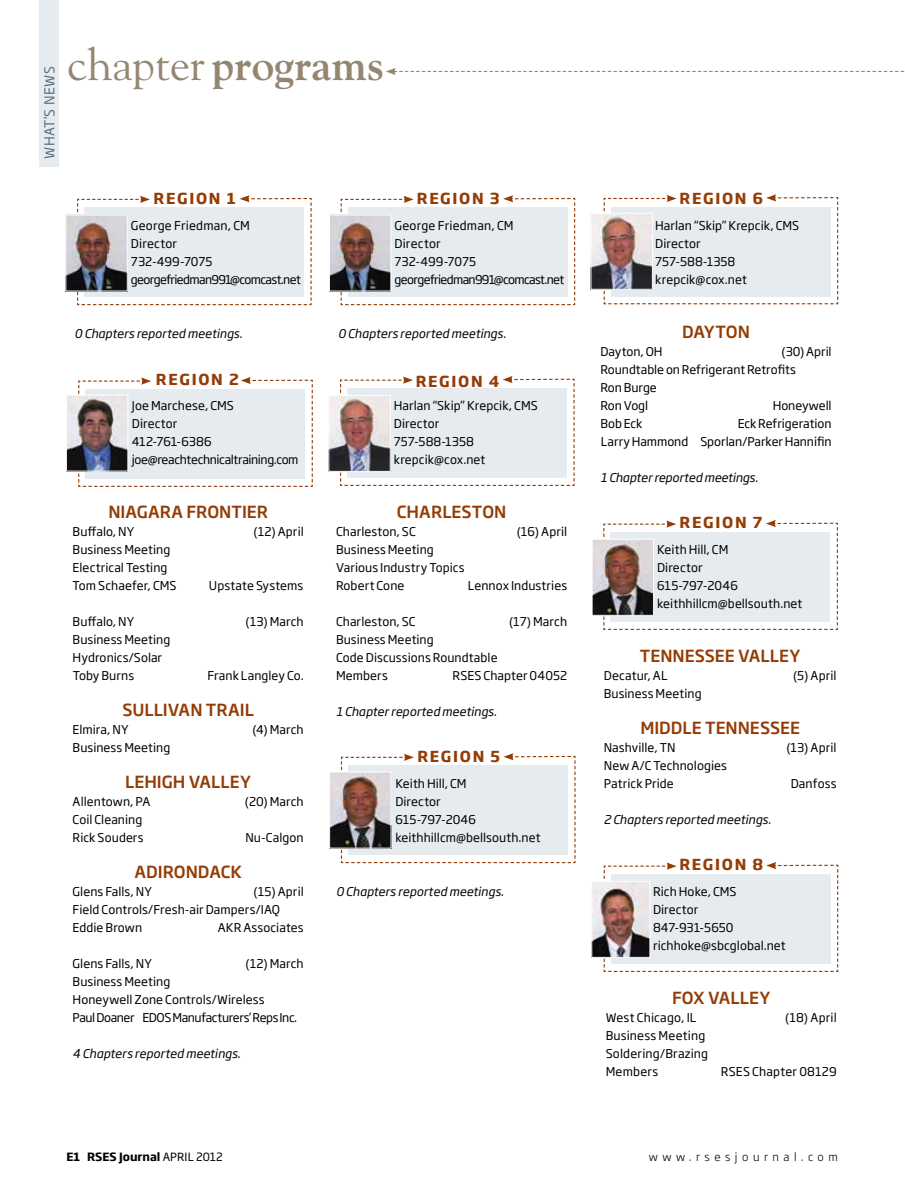
<style>
.page{position:relative;width:905px;height:1202px;background:#fff}
.page>*{position:absolute;margin:0;border:0;box-sizing:border-box;transform-origin:0 0}
.t1{font:700 45px "Goudy";color:#948671}
.t2{font:500 16.5px "Soho Gothic Std";color:#933c06}
.t3{font:700 15px "Soho Gothic Std";letter-spacing:.115em;color:#933c06}
.t4{font:13.5px "Soho Gothic Std";letter-spacing:.035em;color:#5c6f7c}
.t5{font:12px/18px "Soho Gothic Std";letter-spacing:.005em;color:#000}
.t6{font:italic 12px "Soho Gothic Std";color:#000}
.t7{font:12px/18px "Soho Gothic Std";letter-spacing:-.02em;color:#000}
.t8{font:700 11.25px "Soho Gothic Std";color:#000}
.t9{font:300 11.25px "Soho Gothic Std";letter-spacing:.4em;color:#000}
.s1{font-weight:400}
</style>
<div class="page">
<div style="left:39px;top:0;width:20px;height:167px;background:#e6ebef"></div>
<svg style="left:386px;top:68px;width:518px;height:7px"></svg>
<svg style="left:76px;top:195px;width:236px;height:111px"></svg>
<svg style="left:340px;top:195px;width:235px;height:111px"></svg>
<img style="left:67px;top:216px;width:59px;height:73px">
<div style="left:65px;top:214px;width:63px;height:77px;border:1px solid #fff"></div>
<img style="left:331px;top:216px;width:58px;height:73px">
<div style="left:329px;top:214px;width:62px;height:77px;border:1px solid #fff"></div>
<svg style="left:78px;top:377px;width:235px;height:110px"></svg>
<img style="left:68px;top:396px;width:58px;height:73px">
<div style="left:66px;top:394px;width:62px;height:77px;border:1px solid #fff"></div>
<svg style="left:603px;top:862px;width:235px;height:110px"></svg>
<img style="left:593px;top:882px;width:55px;height:74px">
<div style="left:591px;top:880px;width:59px;height:78px;border:1px solid #fff"></div>
<svg style="left:340px;top:753px;width:236px;height:110px"></svg>
<img style="left:331px;top:773px;width:58px;height:73px">
<div style="left:329px;top:771px;width:62px;height:77px;border:1px solid #fff"></div>
<svg style="left:603px;top:520px;width:235px;height:110px"></svg>
<img style="left:593px;top:541px;width:59px;height:73px">
<div style="left:591px;top:539px;width:63px;height:77px;border:1px solid #fff"></div>
<svg style="left:340px;top:376px;width:235px;height:110px"></svg>
<img style="left:330px;top:397px;width:59px;height:73px">
<div style="left:328px;top:395px;width:63px;height:77px;border:1px solid #fff"></div>
<svg style="left:603px;top:194px;width:235px;height:111px"></svg>
<img style="left:592px;top:215px;width:59px;height:73px">
<div style="left:590px;top:213px;width:63px;height:77px;border:1px solid #fff"></div>
<p class="t4" style="left:41px;top:159px;width:94px;rotate:-90deg">what’s news</p>
<h1 class="t1" style="left:67px;top:36px;width:318px"><span class="s1">chapter</span> programs</h1>
<p class="t3" style="left:154px;top:188px;width:84px">REGION 1</p>
<p class="t3" style="left:417px;top:188px;width:84px">REGION 3</p>
<p class="t5" style="left:131px;top:216px;width:171px">George Friedman, CM<br>Director<br>732-499-7075 georgefriedman991@comcast.net</p>
<p class="t5" style="left:394px;top:216px;width:171px">George Friedman, CM<br>Director<br>732-499-7075 georgefriedman991@comcast.net</p>
<p class="t6" style="left:75px;top:326px;width:169px">0 Chapters reported meetings.</p>
<p class="t3" style="left:156px;top:370px;width:84px">REGION 2</p>
<p class="t7" style="left:132px;top:396px;width:168px">Joe Marchese, CMS<br>Director<br>412-761-6386 joe@reachtechnicaltraining.com</p>
<h2 class="t2" style="left:108px;top:501px;width:161px">NIAGARA FRONTIER</h2>
<p class="t5" style="left:73px;top:522px;width:63px">Buffalo, NY</p>
<p class="t5" style="left:254px;top:522px;width:52px">(12) April</p>
<p class="t5" style="left:73px;top:540px;width:104px">Business Meeting<br>Electrical Testing<br>Tom Schaefer, CMS</p>
<p class="t5" style="left:209px;top:576px;width:96px">Upstate Systems</p>
<p class="t5" style="left:73px;top:612px;width:63px">Buffalo, NY</p>
<p class="t5" style="left:246px;top:612px;width:60px">(13) March</p>
<p class="t5" style="left:73px;top:630px;width:99px">Business Meeting<br>Hydronics/Solar<br>Toby Burns</p>
<p class="t5" style="left:207px;top:666px;width:98px">Frank Langley Co.</p>
<h2 class="t2" style="left:122px;top:699px;width:133px">SULLIVAN TRAIL</h2>
<p class="t5" style="left:73px;top:720px;width:58px">Elmira, NY</p>
<p class="t5" style="left:252px;top:720px;width:53px">(4) March</p>
<p class="t5" style="left:73px;top:738px;width:99px">Business Meeting</p>
<h2 class="t2" style="left:125px;top:771px;width:127px">LEHIGH VALLEY</h2>
<p class="t5" style="left:73px;top:792px;width:75px">Allentown, PA</p>
<p class="t5" style="left:245px;top:792px;width:60px">(20) March</p>
<p class="t5" style="left:73px;top:810px;width:72px">Coil Cleaning<br>Rick Souders</p>
<p class="t5" style="left:245px;top:828px;width:60px">Nu-Calgon</p>
<h2 class="t2" style="left:135px;top:861px;width:109px">ADIRONDACK</h2>
<p class="t5" style="left:73px;top:882px;width:81px">Glens Falls, NY</p>
<p class="t5" style="left:73px;top:882px;width:232px;text-indent:181px">(15) April<br>Field Controls/Fresh-air Dampers/IAQ<br>Eddie Brown</p>
<p class="t5" style="left:218px;top:918px;width:87px">AKR Associates</p>
<p class="t5" style="left:73px;top:954px;width:81px">Glens Falls, NY</p>
<p class="t5" style="left:245px;top:954px;width:60px">(12) March</p>
<p class="t5" style="left:73px;top:972px;width:226px">Business Meeting<br>Honeywell Zone Controls/Wireless<br>Paul Doaner EDOS Manufacturers’ Reps Inc.</p>
<p class="t6" style="left:73px;top:1046px;width:169px">4 Chapters reported meetings.</p>
<p class="t6" style="left:338px;top:326px;width:169px">0 Chapters reported meetings.</p>
<p class="t3" style="left:416px;top:372px;width:85px">REGION 4</p>
<p class="t5" style="left:394px;top:396px;width:144px">Harlan “Skip” Krepcik, CMS<br>Director<br>757-588-1358 krepcik@cox.net</p>
<h2 class="t2" style="left:397px;top:501px;width:111px">CHARLESTON</h2>
<p class="t5" style="left:336px;top:522px;width:81px">Charleston, SC</p>
<p class="t5" style="left:516px;top:522px;width:52px">(16) April</p>
<p class="t5" style="left:336px;top:540px;width:130px">Business Meeting<br>Various Industry Topics<br>Robert Cone</p>
<p class="t5" style="left:468px;top:576px;width:101px">Lennox Industries</p>
<p class="t5" style="left:336px;top:612px;width:81px">Charleston, SC</p>
<p class="t5" style="left:509px;top:612px;width:60px">(17) March</p>
<p class="t5" style="left:336px;top:630px;width:163px">Business Meeting<br>Code Discussions Roundtable<br>Members</p>
<p class="t5" style="left:452px;top:666px;width:16px">RSES</p>
<p class="t5" style="left:483px;top:666px;width:85px">Chapter 04052</p>
<p class="t6" style="left:336px;top:704px;width:162px">1 Chapter reported meetings.</p>
<p class="t3" style="left:417px;top:746px;width:84px">REGION 5</p>
<p class="t5" style="left:395px;top:774px;width:147px">Keith H ill, CM<br>Director<br>615-797-2046 keithhillcm@bellsouth.net</p>
<p class="t6" style="left:336px;top:884px;width:169px">0 Chapters reported meetings.</p>
<p class="t3" style="left:679px;top:189px;width:85px">REGION 6</p>
<p class="t5" style="left:655px;top:216px;width:144px">Harlan “Skip” Krepcik, CMS<br>Director<br>757-588-1358 krepcik@cox.net</p>
<h2 class="t2" style="left:682px;top:321px;width:69px">DAYTON</h2>
<p class="t5" style="left:600px;top:342px;width:59px">Dayton, OH</p>
<p class="t5" style="left:600px;top:342px;width:232px;text-indent:181px">(30) April<br>Roundtable on Refrigerant Retrofits<br>Ron Burge<br>Ron Vogl</p>
<p class="t5" style="left:772px;top:396px;width:60px">Honeywell</p>
<p class="t5" style="left:601px;top:414px;width:232px;text-align:right">Eck Refrigeration<br>Larry Hammond Sporlan/Parker Hannifin</p>
<p class="t6" style="left:600px;top:470px;width:159px">1 Chapter reported meetings.</p>
<p class="t5" style="left:600px;top:414px;width:44px">Bob Eck</p>
<p class="t3" style="left:679px;top:513px;width:84px">REGION 7</p>
<p class="t5" style="left:657px;top:540px;width:147px">Keith H ill, CM<br>Director<br>615-797-2046 keithhillcm@bellsouth.net</p>
<h2 class="t2" style="left:640px;top:645px;width:162px">TENNESSEE VALLEY</h2>
<p class="t5" style="left:604px;top:666px;width:65px">Decatur, AL</p>
<p class="t5" style="left:793px;top:666px;width:45px">(5) April</p>
<p class="t5" style="left:604px;top:684px;width:99px">Business Meeting</p>
<h2 class="t2" style="left:640px;top:717px;width:161px">MIDDLE TENNESSEE</h2>
<p class="t5" style="left:604px;top:738px;width:63px">Nashville, TN</p>
<p class="t5" style="left:786px;top:738px;width:52px">(13) April</p>
<p class="t5" style="left:604px;top:756px;width:125px">New A/C Technologies<br>Patrick Pride</p>
<p class="t5" style="left:790px;top:774px;width:47px">Danfoss</p>
<p class="t6" style="left:604px;top:812px;width:169px">2 Chapters reported meetings.</p>
<p class="t3" style="left:679px;top:855px;width:85px">REGION 8</p>
<p class="t5" style="left:653px;top:882px;width:134px">Rich Hoke, CMS<br>Director<br>847-931-5650 richhoke@sbcglobal.net</p>
<h2 class="t2" style="left:672px;top:987px;width:58px">FOX VALLEY</h2>
<p class="t5" style="left:605px;top:1008px;width:92px">West Chicago, IL</p>
<p class="t5" style="left:785px;top:1008px;width:53px">(18) April</p>
<p class="t5" style="left:605px;top:1026px;width:104px">Business Meeting<br>Soldering/Brazing<br>Members</p>
<p class="t5" style="left:720px;top:1062px;width:16px">RSES</p>
<p class="t5" style="left:752px;top:1062px;width:86px">Chapter 08129</p>
<p class="t8" style="left:66px;top:1149px;width:158px">E1 RSES JOURNAL <span class="s1">APRIL 2012</span></p>
<p class="t9" style="left:648px;top:1150px;width:190px">www.rsesjournal.com</p>
</div>
